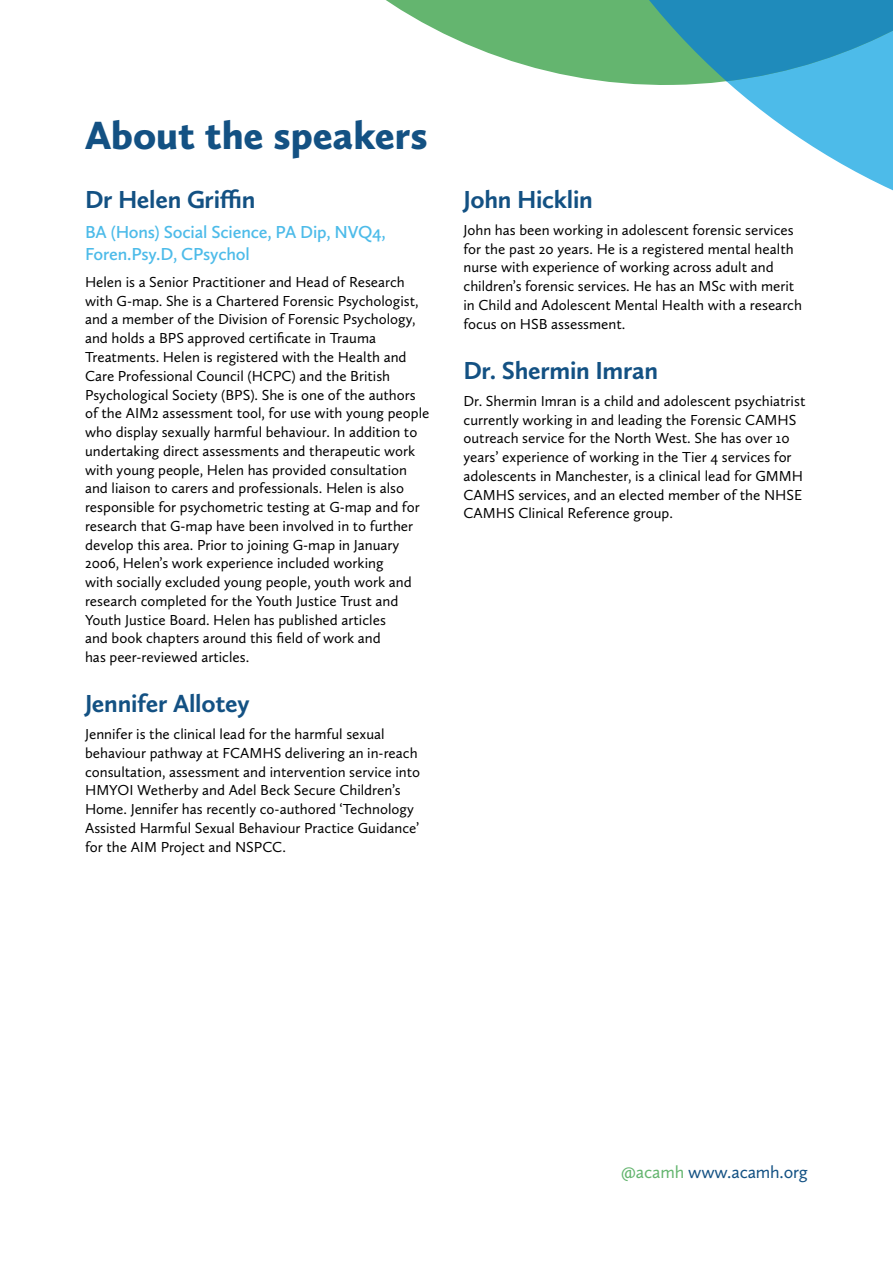
<style>
.page{position:relative;width:893px;height:1263px;background:#fff}
.page>*{position:absolute;margin:0;border:0;box-sizing:border-box;transform-origin:0 0}
.t1{font:900 40.5px "Calluna Sans";color:#135183}
.t2{font:700 25.5px "Calluna Sans";letter-spacing:-.01em;color:#135183}
.t3{font:600 18px/21.8px "Calluna Sans";letter-spacing:-.01em;color:#4dbbe9}
.t4{font:18px "Calluna Sans";letter-spacing:-.01em;color:#135183}
.t5{font:15px/18.8px "Calluna Sans";color:#000}
.s1{color:#64b56f}
</style>
<div class="page">
<svg style="left:735px;top:89px;width:158px;height:102px;fill:#4dbbe9"></svg>
<svg style="left:386px;top:0;width:507px;height:89px"></svg>
<svg style="left:496px;top:0;width:397px;height:81px"></svg>
<h1 class="t1" style="left:85px;top:110px;width:344px">About the speakers</h1>
<h2 class="t2" style="left:85px;top:183px;width:172px">Dr Helen Griffin</h2>
<p class="t3" style="left:85px;top:221px;width:302px">BA (Hons) Social Science, PA Dip, NVQ4,<br>Foren.Psy.D, CPsychol</p>
<p class="t5" style="left:85px;top:272px;width:346px">Helen is a Senior Practitioner and Head of Research with G-map. She is a Chartered Forensic Psychologist, and a member of the Division of Forensic Psychology, and holds a BPS approved certificate in Trauma Treatments. Helen is registered with the Health and Care Professional Council (HCPC) and the British Psychological Society (BPS). She is one of the authors of the AIM2 assessment tool, for use with young people who display sexually harmful behaviour. In addition to undertaking direct assessments and therapeutic work with young people, Helen has provided consultation and liaison to carers and professionals. Helen is also responsible for psychometric testing at G-map and for research that G-map have been involved in to further develop this area. Prior to joining G-map in January 2006, Helen’s work experience included working<br>with socially excluded young people, youth work and research completed for the Youth Justice Trust and Youth Justice Board. Helen has published articles<br>and book chapters around this field of work and<br>has peer-reviewed articles.</p>
<h2 class="t2" style="left:85px;top:687px;width:166px">Jennifer Allotey</h2>
<p class="t5" style="left:85px;top:724px;width:337px">Jennifer is the clinical lead for the harmful sexual behaviour pathway at FCAMHS delivering an in-reach consultation, assessment and intervention service into HMYOI Wetherby and Adel Beck Secure Children’s Home. Jennifer has recently co-authored ‘Technology Assisted Harmful Sexual Behaviour Practice Guidance’ for the AIM Project and NSPCC.</p>
<h2 class="t2" style="left:463px;top:183px;width:131px">John Hicklin</h2>
<p class="t5" style="left:463px;top:220px;width:340px">John has been working in adolescent forensic services for the past 20 years. He is a registered mental health nurse with experience of working across adult and children’s forensic services. He has an MSc with merit in Child and Adolescent Mental Health with a research focus on HSB assessment.</p>
<h2 class="t2" style="left:463px;top:354px;width:196px">Dr. Shermin Imran</h2>
<p class="t5" style="left:463px;top:391px;width:343px">Dr. Shermin Imran is a child and adolescent psychiatrist currently working in and leading the Forensic CAMHS outreach service for the North West. She has over 10 years’ experience of working in the Tier 4 services for adolescents in Manchester, is a clinical lead for GMMH CAMHS services, and an elected member of the NHSE CAMHS Clinical Reference group.</p>
<p class="t4" style="left:621px;top:1161px;width:188px"><span class="s1">@acamh</span> www.acamh.org</p>
</div>
